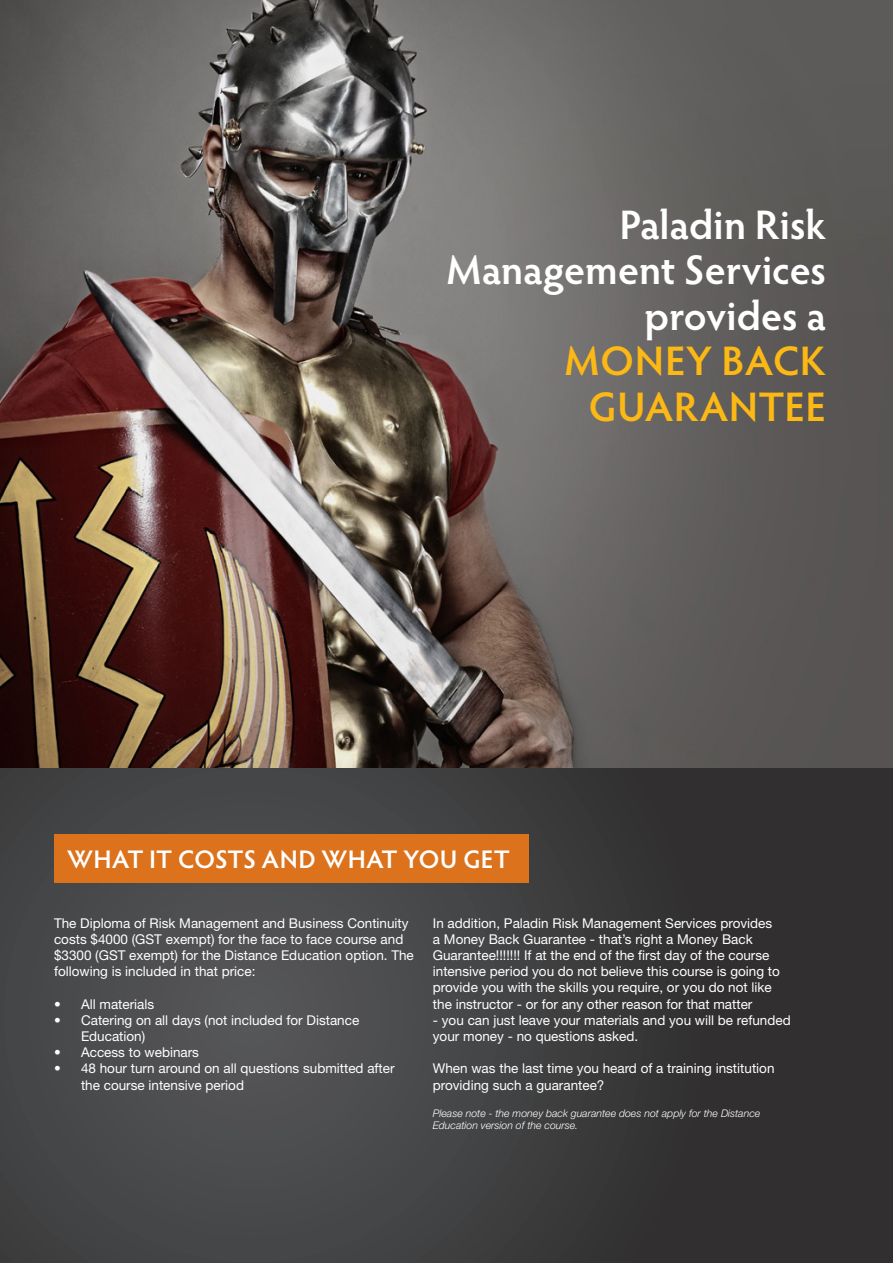
<style>
.page{position:relative;width:893px;height:1263px;background:#fff}
.page>*{position:absolute;margin:0;border:0;box-sizing:border-box;transform-origin:0 0}
.t1{font:600 41.4px/45.5px "Hypatia Sans Pro";color:#fff;text-align:right}
.t2{font:600 41.4px/45.5px "Hypatia Sans Pro";letter-spacing:.015em;color:#fcb814;text-align:center}
.t3{font:600 25.5px "Hypatia Sans Pro";letter-spacing:.01em;color:#fff}
.t4{font:13.5px/16.2px "Helvetica Neue LT";color:#fff}
.t5{font:italic 300 10.5px/12.6px "Helvetica Neue LT";color:#fff}
</style>
<div class="page">
<svg style="left:0;top:768px;width:893px;height:495px;background:#3f3f40"></svg>
<img style="left:0;top:0;width:893px;height:768px">
<div style="left:54px;top:834px;width:474px;height:48px;background:#dc721b"></div>
<p class="t1" style="left:447px;top:200px;width:381px">Paladin Risk<br>Management Services provides a</p>
<p class="t2" style="left:565px;top:337px;width:262px">MONEY BACK<br>GUARANTEE</p>
<p class="t3" style="left:67px;top:841px;width:444px">WHAT IT COSTS AND WHAT YOU GET</p>
<p class="t4" style="left:54px;top:914px;width:356px">The Diploma of Risk Management and Business Continuity costs $4000 (GST exempt) for the face to face course and</p>
<p class="t4" style="left:54px;top:947px;width:361px">$3300 (GST exempt) for the Distance Education option. The following is included in that price:</p>
<p class="t4" style="left:54px;top:995px;width:102px">• All materials</p>
<p class="t4" style="left:81px;top:1012px;width:280px;text-indent:-27px">• Catering on all days (not included for Distance<br>Education)</p>
<p class="t4" style="left:54px;top:1044px;width:146px">• Access to webinars</p>
<p class="t4" style="left:81px;top:1060px;width:315px;text-indent:-27px">• 48 hour turn around on all questions submitted after the course intensive period</p>
<p class="t4" style="left:433px;top:914px;width:349px">In addition, Paladin Risk Management Services provides a Money Back Guarantee - that’s right a Money Back Guarantee!!!!!!! If at the end of the first day of the course intensive period you do not believe this course is going to provide you with the skills you require, or you do not like the instructor - or for any other reason for that matter</p>
<p class="t4" style="left:433px;top:1012px;width:359px">- you can just leave your materials and you will be refunded your money - no questions asked.</p>
<p class="t4" style="left:433px;top:1060px;width:343px">When was the last time you heard of a training institution providing such a guarantee?</p>
<p class="t5" style="left:433px;top:1106px;width:329px">Please note - the money back guarantee does not apply for the Distance<br>Education version of the course.</p>
</div>
